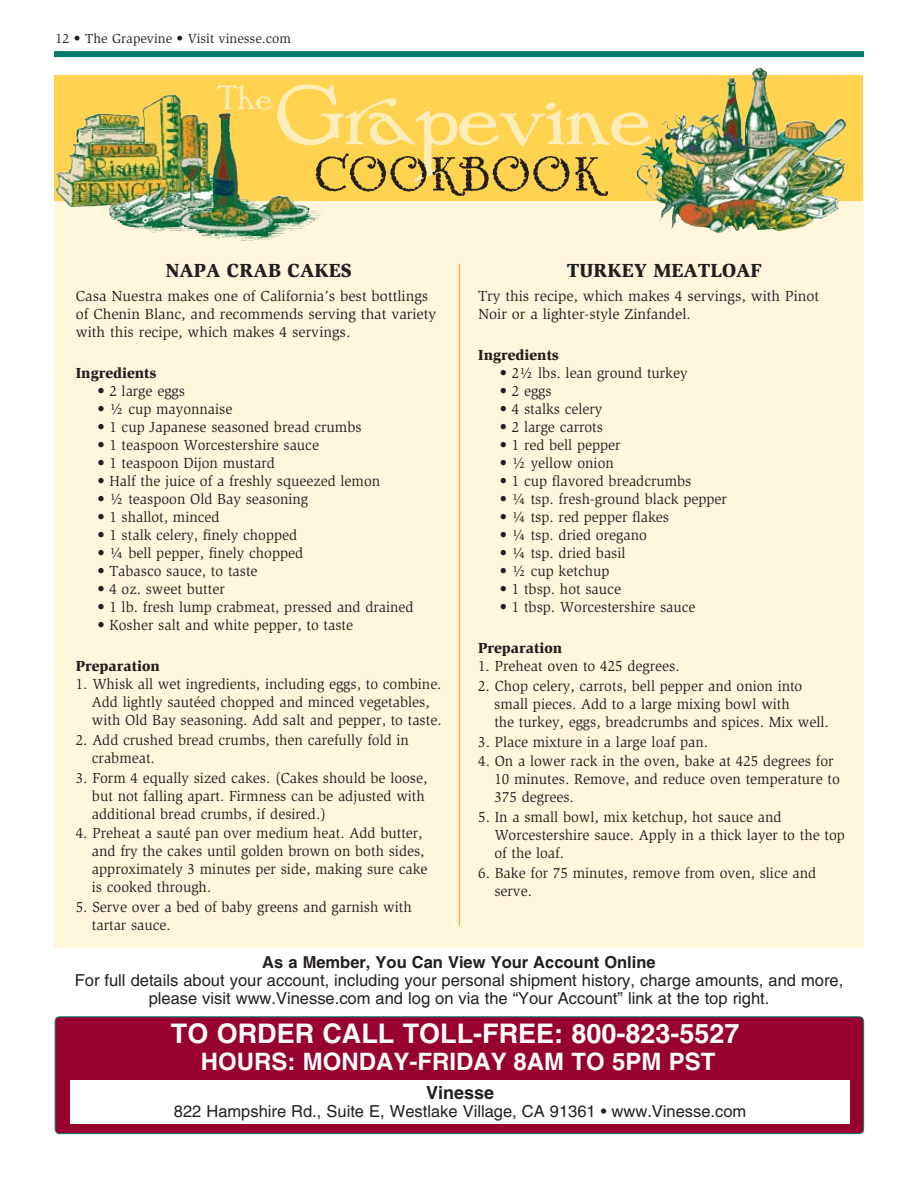
<style>
.page{position:relative;width:918px;height:1188px;background:#fff}
.page>*{position:absolute;margin:0;border:0;box-sizing:border-box;transform-origin:0 0}
.t1{font:90px "P22 Arts And Crafts Hunter";color:#ffedb9}
.t2{font:36px "P22 Arts And Crafts Hunter";color:#ffedb9}
.t3{font:700 27px "Helvetica LT Std";color:#fff}
.t4{font:700 24px "Helvetica LT Std";color:#fff}
.t5{font:900 19.5px "Slimbach Std";color:#231f20}
.t6{font:700 18px "Helvetica LT Std";color:#231f20}
.t7{font:16.5px/18.1px "Helvetica LT Std";color:#231f20;text-align:center}
.t8{font:700 16.5px "Helvetica LT Std";color:#231f20}
.t9{font:15px/18px "Slimbach Std";color:#231f20}
.t10{font:900 15px "Slimbach Std";color:#231f20}
.t11{font:13.5px "Slimbach Std";color:#231f20}
</style>
<div class="page">
<div style="left:54px;top:51px;width:810px;height:6px;background:#007d68"></div>
<div style="left:54px;top:182px;width:810px;height:766px;background:#fff6dc"></div>
<img style="left:54px;top:75px;width:808px;height:126px">
<svg style="left:316px;top:153px;width:292px;height:43px;background:#d0ab44"></svg>
<img style="left:82px;top:94px;width:92px;height:34px">
<img style="left:725px;top:68px;width:34px;height:77px">
<div style="left:55px;top:1017px;width:809px;height:117px;background:#98002e;border-radius:4px"></div>
<div style="left:55px;top:1016px;width:809px;height:118px;border:1px solid #007d68;border-radius:4px"></div>
<div style="left:70px;top:1080px;width:780px;height:43px;background:#fff"></div>
<hr style="left:459px;top:264px;width:1px;height:662px;background:#f8981d">
<p class="t11" style="left:56px;top:31px;width:237px">12 • The Grapevine • Visit vinesse.com</p>
<h2 class="t2" style="left:217px;top:78px;width:57px">The</h2>
<h1 class="t1" style="left:275px;top:65px;width:377px">Grapevine</h1>
<h3 class="t5" style="left:166px;top:259px;width:187px">NAPA CRAB CAKES</h3>
<p class="t9" style="left:76px;top:287px;width:362px">Casa Nuestra makes one of California’s best bottlings of Chenin Blanc, and recommends serving that variety with this recipe, which makes 4 servings.</p>
<p class="t10" style="left:76px;top:364px;width:82px">Ingredients</p>
<p class="t9" style="left:97px;top:382px;width:89px">• 2 large eggs</p>
<p class="t9" style="left:97px;top:400px;width:137px">• ½ cup mayonnaise</p>
<p class="t9" style="left:97px;top:418px;width:266px">• 1 cup Japanese seasoned bread crumbs</p>
<p class="t9" style="left:97px;top:436px;width:223px">• 1 teaspoon Worcestershire sauce</p>
<p class="t9" style="left:97px;top:454px;width:179px">• 1 teaspoon Dijon mustard</p>
<p class="t9" style="left:97px;top:472px;width:284px">• Half the juice of a freshly squeezed lemon</p>
<p class="t9" style="left:97px;top:490px;width:212px">• ½ teaspoon Old Bay seasoning</p>
<p class="t9" style="left:97px;top:508px;width:124px">• 1 shallot, minced</p>
<p class="t9" style="left:97px;top:526px;width:202px">• 1 stalk celery, finely chopped</p>
<p class="t9" style="left:97px;top:544px;width:207px">• ¼ bell pepper, finely chopped</p>
<p class="t9" style="left:97px;top:562px;width:162px">• Tabasco sauce, to taste</p>
<p class="t9" style="left:97px;top:580px;width:129px">• 4 oz. sweet butter</p>
<p class="t9" style="left:97px;top:598px;width:318px">• 1 lb. fresh lump crabmeat, pressed and drained</p>
<p class="t9" style="left:97px;top:616px;width:257px">• Kosher salt and white pepper, to taste</p>
<p class="t10" style="left:76px;top:657px;width:86px">Preparation</p>
<p class="t9" style="left:92px;top:676px;width:351px;text-indent:-16px">1. Whisk all wet ingredients, including eggs, to combine.<br>Add lightly sautéed chopped and minced vegetables, with Old Bay seasoning. Add salt and pepper, to taste.</p>
<p class="t9" style="left:92px;top:731px;width:319px;text-indent:-16px">2. Add crushed bread crumbs, then carefully fold in crabmeat.</p>
<p class="t9" style="left:92px;top:769px;width:337px;text-indent:-16px">3. Form 4 equally sized cakes. (Cakes should be loose, but not falling apart. Firmness can be adjusted with additional bread crumbs, if desired.)</p>
<p class="t9" style="left:92px;top:824px;width:337px;text-indent:-16px">4. Preheat a sauté pan over medium heat. Add butter, and fry the cakes until golden brown on both sides, approximately 3 minutes per side, making sure cake is cooked through.</p>
<p class="t9" style="left:92px;top:898px;width:321px;text-indent:-16px">5. Serve over a bed of baby greens and garnish with tartar sauce.</p>
<h3 class="t5" style="left:567px;top:259px;width:197px">TURKEY MEATLOAF</h3>
<p class="t9" style="left:478px;top:287px;width:343px">Try this recipe, which makes 4 servings, with Pinot<br>Noir or a lighter-style Zinfandel.</p>
<p class="t10" style="left:478px;top:346px;width:82px">Ingredients</p>
<p class="t9" style="left:500px;top:364px;width:189px">• 21/2 lbs. lean ground turkey</p>
<p class="t9" style="left:500px;top:382px;width:54px">• 2 eggs</p>
<p class="t9" style="left:500px;top:400px;width:104px">• 4 stalks celery</p>
<p class="t9" style="left:500px;top:418px;width:105px">• 2 large carrots</p>
<p class="t9" style="left:500px;top:436px;width:122px">• 1 red bell pepper</p>
<p class="t9" style="left:500px;top:454px;width:116px">• 1/2 yellow onion</p>
<p class="t9" style="left:500px;top:472px;width:193px">• 1 cup flavored breadcrumbs</p>
<p class="t9" style="left:500px;top:490px;width:229px">• 1/4 tsp. fresh-ground black pepper</p>
<p class="t9" style="left:500px;top:508px;width:171px">• 1/4 tsp. red pepper flakes</p>
<p class="t9" style="left:500px;top:526px;width:149px">• 1/4 tsp. dried oregano</p>
<p class="t9" style="left:500px;top:544px;width:127px">• 1/4 tsp. dried basil</p>
<p class="t9" style="left:500px;top:562px;width:111px">• 1/2 cup ketchup</p>
<p class="t9" style="left:500px;top:580px;width:123px">• 1 tbsp. hot sauce</p>
<p class="t9" style="left:500px;top:598px;width:197px">• 1 tbsp. Worcestershire sauce</p>
<p class="t10" style="left:478px;top:639px;width:86px">Preparation</p>
<p class="t9" style="left:478px;top:658px;width:203px">1. Preheat oven to 425 degrees.</p>
<p class="t9" style="left:494px;top:677px;width:336px;text-indent:-16px">2. Chop celery, carrots, bell pepper and onion into small pieces. Add to a large mixing bowl with<br>the turkey, eggs, breadcrumbs and spices. Mix well.</p>
<p class="t9" style="left:478px;top:733px;width:231px">3. Place mixture in a large loaf pan.</p>
<p class="t9" style="left:494px;top:752px;width:347px;text-indent:-16px">4. On a lower rack in the oven, bake at 425 degrees for<br>10 minutes. Remove, and reduce oven temperature to<br>375 degrees.</p>
<p class="t9" style="left:494px;top:808px;width:352px;text-indent:-16px">5. In a small bowl, mix ketchup, hot sauce and<br>Worcestershire sauce. Apply in a thick layer to the top of the loaf.</p>
<p class="t9" style="left:494px;top:864px;width:323px;text-indent:-16px">6. Bake for 75 minutes, remove from oven, slice and serve.</p>
<p class="t8" style="left:262px;top:952px;width:395px">As a Member, You Can View Your Account Online</p>
<p class="t7" style="left:75px;top:971px;width:770px">For full details about your account, including your personal shipment history, charge amounts, and more, please visit www.Vinesse.com and log on via the “Your Account” link at the top right.</p>
<h3 class="t3" style="left:171px;top:1017px;width:67px">TO ORD</h3>
<h3 class="t3" style="left:277px;top:1017px;width:65px">ER CALL</h3>
<h3 class="t3" style="left:403px;top:1017px;width:19px">TOLL</h3>
<h3 class="t3" style="left:473px;top:1017px;width:268px">-FREE: 800-823-5527</h3>
<h3 class="t4" style="left:201px;top:1047px;width:18px">HOURS</h3>
<h3 class="t4" style="left:288px;top:1047px;width:34px">: MONDAY</h3>
<h3 class="t4" style="left:410px;top:1047px;width:36px">-FRIDAY</h3>
<h3 class="t4" style="left:514px;top:1047px;width:172px">8AM TO 5PM PST</h3>
<p class="t6" style="left:426px;top:1082px;width:70px">Vinesse</p>
<p class="t7" style="left:174px;top:1102px;width:574px">822 Hampshire Rd., Suite E, Westlake Village, CA 91361 • www.Vinesse.com</p>
</div>
